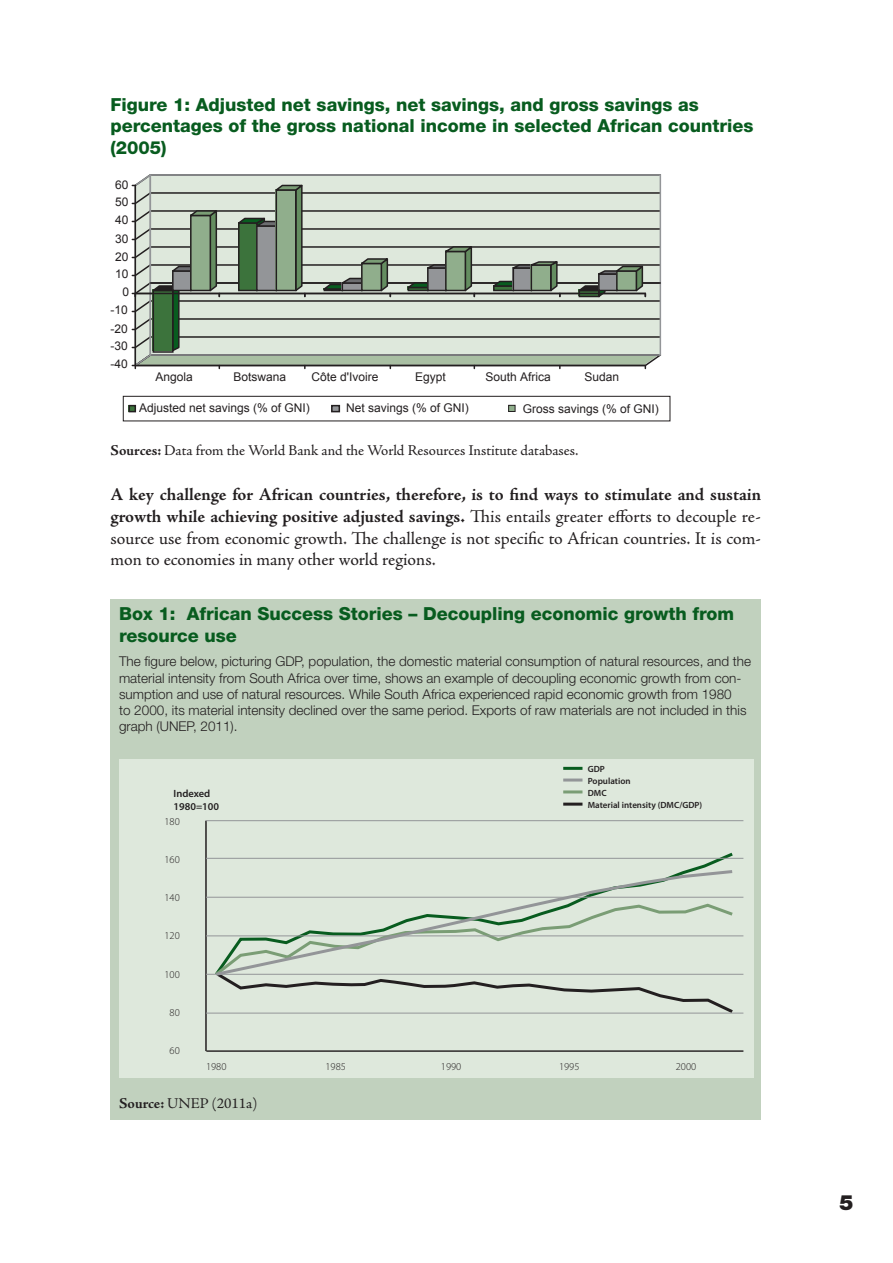
<style>
.page{position:relative;width:893px;height:1263px;background:#fff}
.page>*{position:absolute;margin:0;border:0;box-sizing:border-box;transform-origin:0 0}
.t1{font:900 21px "Helvetica Neue LT Std";color:#231f20}
._01_Body_text{font:18px/21.6px "Adobe Jenson Pro";letter-spacing:-.005em;color:#231f20;text-align:justify}
._06_Table_heading{font:800 18px/21.6px "Helvetica Neue LT Std";color:#085c1f}
._09_source{font:15px "Adobe Jenson Pro";letter-spacing:-.005em;color:#231f20}
.t2{font:300 13.5px/16.2px "Helvetica Neue LT Std";color:#231f20}
.t3{font:12px "Arial";color:#231f20}
.t4{font:300 10.5px "Myriad Pro";color:#231f20}
.t5{font:600 10.5px/12.6px "Myriad Pro";color:#231f20}
.t6{font:600 9px/12px "Myriad Pro";color:#231f20}
.s1{font-weight:700}
</style>
<div class="page">
<svg style="left:131px;top:174px;width:531px;height:194px;background:#b7c2b6"></svg>
<div style="left:123px;top:396px;width:547px;height:25px;border:1px solid #231f20"></div>
<div style="left:129px;top:405px;width:7px;height:7px;border:2px solid #231f20"></div>
<div style="left:331px;top:406px;width:8px;height:6px;background:#939598"></div>
<div style="left:331px;top:405px;width:9px;height:7px;border:2px solid #231f20"></div>
<svg style="left:510px;top:407px;width:4px;height:3px"></svg>
<div style="left:508px;top:405px;width:8px;height:7px;border:1px solid #231f20"></div>
<div style="left:111px;top:599px;width:650px;height:520px;background:#c1d1be"></div>
<div style="left:119px;top:759px;width:635px;height:319px;background:#dee8dc"></div>
<hr style="left:206px;top:1050px;width:537px;height:2px;background:#231f20">
<hr style="left:205px;top:821px;width:2px;height:230px;background:#231f20">
<svg style="left:212px;top:852px;width:524px;height:45px"></svg>
<svg style="left:212px;top:935px;width:524px;height:78px"></svg>
<svg style="left:213px;top:868px;width:522px;height:110px"></svg>
<hr style="left:563px;top:778px;width:19px;height:3px;background:#939598">
<hr style="left:563px;top:767px;width:19px;height:3px;background:#085c1f">
<hr style="left:563px;top:790px;width:19px;height:3px;background:#7a9d75">
<hr style="left:563px;top:803px;width:19px;height:3px;background:#231f20">
<hr style="left:206px;top:820px;width:537px;height:1px;background:#939598">
<hr style="left:206px;top:858px;width:537px;height:1px;background:#939598">
<hr style="left:206px;top:897px;width:537px;height:1px;background:#939598">
<hr style="left:206px;top:936px;width:537px;height:1px;background:#939598">
<hr style="left:206px;top:974px;width:537px;height:1px;background:#939598">
<hr style="left:206px;top:1013px;width:537px;height:1px;background:#939598">
<p class="_06_Table_heading" style="left:111px;top:93px;width:644px">Figure 1: Adjusted net savings, net savings, and gross savings as percentages of the gross national income in selected African countries (2005)</p>
<p class="t3" style="left:115px;top:177px;width:15px">60</p>
<p class="t3" style="left:115px;top:194px;width:15px">50</p>
<p class="t3" style="left:115px;top:212px;width:15px">40</p>
<p class="t3" style="left:115px;top:231px;width:15px">30</p>
<p class="t3" style="left:115px;top:249px;width:15px">20</p>
<p class="t3" style="left:115px;top:266px;width:15px">10</p>
<p class="t3" style="left:123px;top:284px;width:8px">0</p>
<p class="t3" style="left:111px;top:302px;width:19px">-10</p>
<p class="t3" style="left:111px;top:321px;width:19px">-20</p>
<p class="t3" style="left:111px;top:338px;width:19px">-30</p>
<p class="t3" style="left:111px;top:356px;width:19px">-40</p>
<p class="t3" style="left:156px;top:369px;width:39px">Angola</p>
<p class="t3" style="left:234px;top:369px;width:54px">Botswana</p>
<p class="t3" style="left:312px;top:369px;width:68px">Côte d'Ivoire</p>
<p class="t3" style="left:415px;top:369px;width:32px">Egypt</p>
<p class="t3" style="left:486px;top:369px;width:67px">South Africa</p>
<p class="t3" style="left:585px;top:369px;width:36px">Sudan</p>
<p class="t3" style="left:139px;top:400px;width:172px">Adjusted net savings (% of GNI)</p>
<p class="t3" style="left:346px;top:400px;width:124px">Net savings (% of GNI)</p>
<p class="t3" style="left:523px;top:401px;width:138px">Gross savings (% of GNI)</p>
<p class="_09_source" style="left:111px;top:442px;width:469px"><span class="s1">Sources:</span> Data from the World Bank and the World Resources Institute databases.</p>
<p class="_01_Body_text" style="left:111px;top:484px;width:652px"><span class="s1">A key challenge for African countries, therefore, is to find ways to stimulate and sustain growth while achieving positive adjusted savings.</span> This entails greater efforts to decouple re&shy;source use from economic growth. The challenge is not specific to African countries. It is com&shy;mon to economies in many other world regions.</p>
<p class="_06_Table_heading" style="left:119px;top:603px;width:617px">Box 1: African Success Stories – Decoupling economic growth from resource use</p>
<p class="t2" style="left:119px;top:653px;width:634px">The figure below, picturing GDP, population, the domestic material consumption of natural resources, and the material intensity from South Africa over time, shows an example of decoupling economic growth from con&shy;sumption and use of natural resources. While South Africa experienced rapid economic growth from 1980<br>to 2000, its material intensity declined over the same period. Exports of raw materials are not included in this graph (UNEP, 2011).</p>
<p class="t6" style="left:588px;top:762px;width:116px">GDP<br>Population<br>DMC<br>Material intensity (DMC/GDP)</p>
<p class="t4" style="left:164px;top:815px;width:17px">180</p>
<p class="t4" style="left:164px;top:853px;width:17px">160</p>
<p class="t4" style="left:164px;top:891px;width:17px">140</p>
<p class="t4" style="left:164px;top:930px;width:17px">120</p>
<p class="t4" style="left:164px;top:968px;width:17px">100</p>
<p class="t4" style="left:170px;top:1006px;width:12px">80</p>
<p class="t4" style="left:170px;top:1044px;width:12px">60</p>
<p class="t5" style="left:174px;top:787px;width:47px">Indexed<br>1980=100</p>
<p class="t4" style="left:206px;top:1060px;width:22px">1980</p>
<p class="t4" style="left:325px;top:1060px;width:22px">1985</p>
<p class="t4" style="left:441px;top:1060px;width:22px">1990</p>
<p class="t4" style="left:559px;top:1060px;width:22px">1995</p>
<p class="t4" style="left:676px;top:1060px;width:22px">2000</p>
<p class="_09_source" style="left:119px;top:1095px;width:140px"><span class="s1">Source:</span> UNEP (2011a)</p>
<h1 class="t1" style="left:840px;top:1190px;width:16px">5</h1>
</div>
